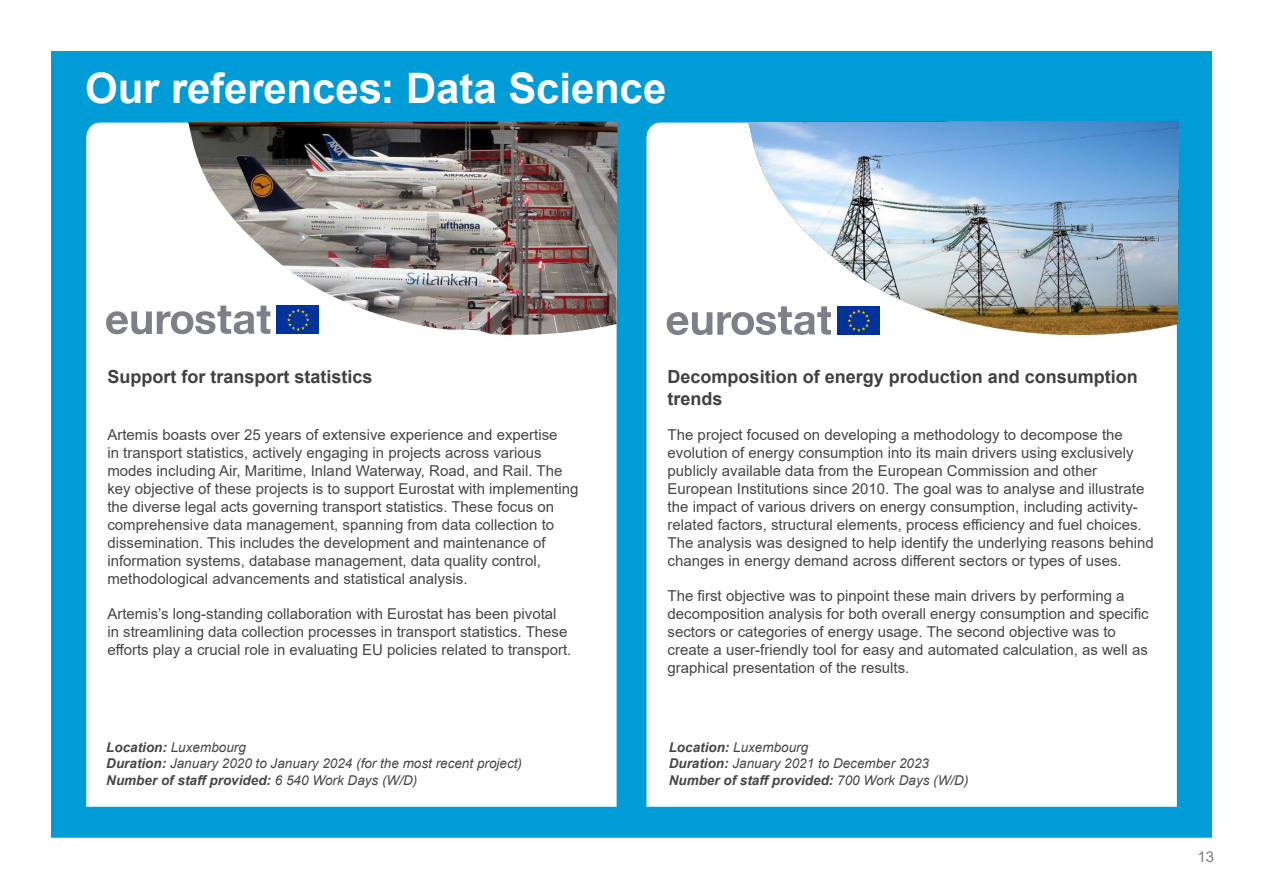
<style>
.page{position:relative;width:1263px;height:893px;background:#fff}
.page>*{position:absolute;margin:0;border:0;box-sizing:border-box;transform-origin:0 0}
.Heading28negative{font:700 42px "Arial";letter-spacing:-.005em;color:#fff}
.Heading12Refs{font:700 18px/21.6px "Arial";color:#404040}
.Body10Refs{font:15px/18px "Arial";color:#444744}
.t1{font:15px "Arial";color:#7c7e7c}
.Footnote09RefsItalic{font:italic 13.5px "Arial";color:#444744}
.Footnote09RefsItalic-2{font:italic 700 13.5px "Arial";color:#444744}
.s1{font-weight:700}
.s2{font-weight:400}
</style>
<div class="page">
<div style="left:51px;top:51px;width:1161px;height:787px;background:#009cd8"></div>
<div style="left:86px;top:123px;width:531px;height:684px;background:#fff"></div>
<div style="left:646px;top:123px;width:531px;height:684px;background:#fff"></div>
<img style="left:748px;top:121px;width:430px;height:214px">
<svg style="left:106px;top:306px;width:82px;height:28px;background:#c6c8cb"></svg>
<img style="left:188px;top:122px;width:429px;height:213px">
<svg style="left:667px;top:306px;width:164px;height:29px;background:#c5c6ca"></svg>
<div style="left:837px;top:306px;width:43px;height:29px;background:#039"></div>
<svg style="left:847px;top:309px;width:23px;height:23px"></svg>
<p class="Heading28negative" style="left:85px;top:59px;width:583px">Our references: Data Science</p>
<p class="Heading12Refs" style="left:107px;top:366px;width:267px">Support for transport statistics</p>
<p class="Body10Refs" style="left:107px;top:425px;width:473px">Artemis boasts over 25 years of extensive experience and expertise<br>in transport statistics, actively engaging in projects across various modes including Air, Maritime, Inland Waterway, Road, and Rail. The key objective of these projects is to support Eurostat with implementing the diverse legal acts governing transport statistics. These focus on comprehensive data management, spanning from data collection to dissemination. This includes the development and maintenance of information systems, database management, data quality control, methodological advancements and statistical analysis.</p>
<p class="Body10Refs" style="left:107px;top:604px;width:466px">Artemis’s long-standing collaboration with Eurostat has been pivotal in streamlining data collection processes in transport statistics. These efforts play a crucial role in evaluating EU policies related to transport.</p>
<p class="Footnote09RefsItalic" style="left:106px;top:738px;width:141px"><span class="s1">Location:</span> Luxembourg</p>
<p class="Footnote09RefsItalic" style="left:106px;top:755px;width:417px"><span class="s1">Duration:</span> January 2020 to January 2024 (for the most recent project)</p>
<p class="Footnote09RefsItalic-2" style="left:106px;top:771px;width:313px">Number of staff provided: <span class="s2">6 540 Work Days (W/D)</span></p>
<p class="Heading12Refs" style="left:668px;top:366px;width:472px">Decomposition of energy production and consumption trends</p>
<p class="Body10Refs" style="left:668px;top:425px;width:488px">The project focused on developing a methodology to decompose the evolution of energy consumption into its main drivers using exclusively publicly available data from the European Commission and other European Institutions since 2010. The goal was to analyse and illustrate the impact of various drivers on energy consumption, including activity&shy;related factors, structural elements, process efficiency and fuel choices.<br>The analysis was designed to help identify the underlying reasons behind changes in energy demand across different sectors or types of uses.</p>
<p class="Body10Refs" style="left:668px;top:586px;width:483px">The first objective was to pinpoint these main drivers by performing a decomposition analysis for both overall energy consumption and specific sectors or categories of energy usage. The second objective was to create a user-friendly tool for easy and automated calculation, as well as graphical presentation of the results.</p>
<p class="Footnote09RefsItalic" style="left:669px;top:738px;width:141px"><span class="s1">Location:</span> Luxembourg</p>
<p class="Footnote09RefsItalic" style="left:669px;top:755px;width:262px"><span class="s1">Duration:</span> January 2021 to December 2023</p>
<p class="Footnote09RefsItalic-2" style="left:669px;top:771px;width:301px">Number of staff provided: <span class="s2">700 Work Days (W/D)</span></p>
<p class="t1" style="left:1197px;top:847px;width:18px">13</p>
</div>
